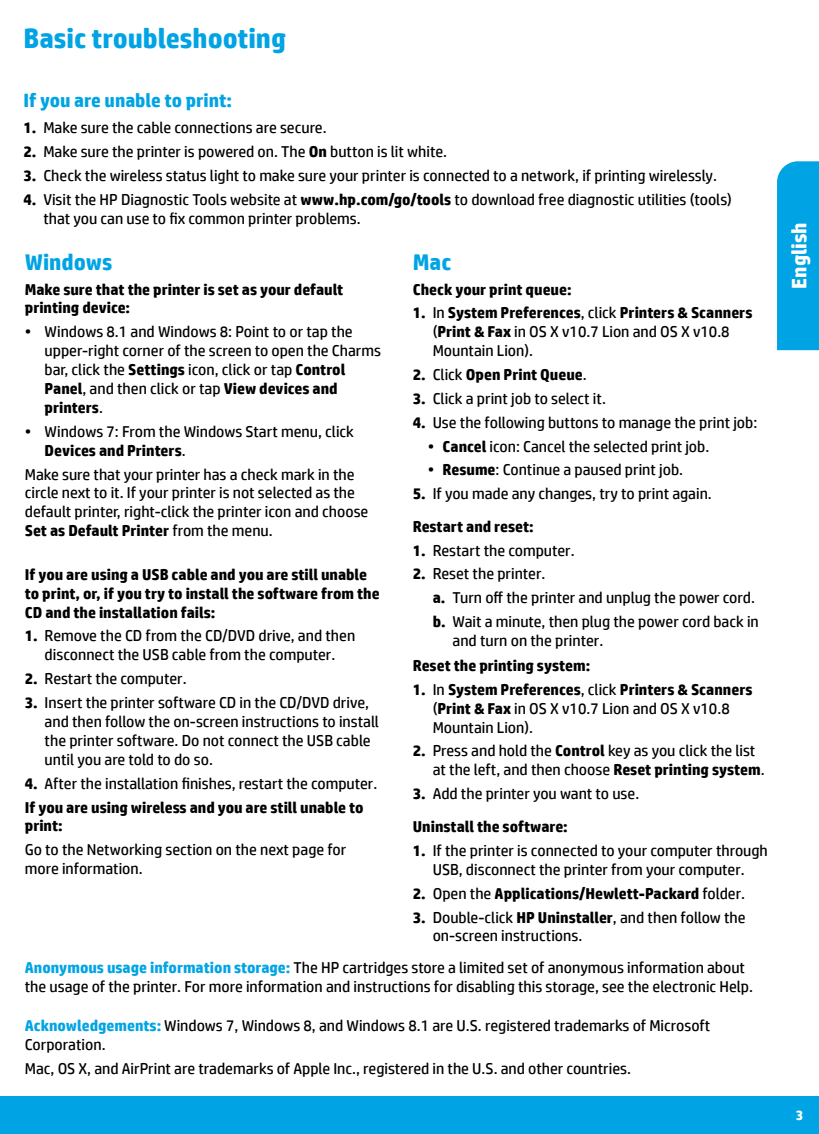
<style>
.page{position:relative;width:819px;height:1134px;background:#fff}
.page>*{position:absolute;margin:0;border:0;box-sizing:border-box;transform-origin:0 0}
.t1{font:700 28px "HP Simplified";color:#00a4e4}
.t2{font:700 22.75px "HP Simplified";color:#00a4e4}
.t3{font:700 21px "HP Simplified";color:#fff}
.t4{font:700 19.25px "HP Simplified";color:#00a4e4}
.t5{font:15.75px/18.9px "HP Simplified";color:#000}
.t6{font:700 15.75px/18.9px "HP Simplified";color:#000}
.t7{font:700 14px "HP Simplified";color:#fff}
.s1{font-weight:700}
.s2{font-weight:400}
.s3{font-weight:700;color:#00a4e4}
</style>
<div class="page">
<div style="left:777px;top:161px;width:42px;height:189px;background:#00a4e4"></div>
<div style="left:0;top:1096px;width:819px;height:38px;background:#00a4e4"></div>
<h1 class="t1" style="left:24px;top:20px;width:264px">Basic troubleshooting</h1>
<p class="t4" style="left:24px;top:88px;width:210px">If you are unable to print:</p>
<p class="t5" style="left:24px;top:118px;width:305px"><span class="s1">1.</span> Make sure the cable connections are secure.</p>
<p class="t5" style="left:24px;top:142px;width:425px"><span class="s1">2.</span> Make sure the printer is powered on. The <span class="s1">On</span> button is lit white.</p>
<p class="t5" style="left:24px;top:166px;width:695px"><span class="s1">3.</span> Check the wireless status light to make sure your printer is connected to a network, if printing wirelessly.</p>
<p class="t5" style="left:43px;top:190px;width:690px;text-indent:-20px"><span class="s1">4.</span> Visit the HP Diagnostic Tools website at <span class="s1">www.hp.com/go/tools</span> to download free diagnostic utilities (tools) that you can use to fix common printer problems.</p>
<h2 class="t2" style="left:25px;top:247px;width:89px">Windows</h2>
<h2 class="t2" style="left:413px;top:247px;width:40px">Mac</h2>
<p class="t6" style="left:25px;top:280px;width:320px">Make sure that the printer is set as your default printing device:</p>
<p class="t5" style="left:45px;top:322px;width:338px;text-indent:-20px">• Windows 8.1 and Windows 8: Point to or tap the upper-right corner of the screen to open the Charms bar, click the <span class="s1">Settings</span> icon, click or tap <span class="s1">Control Panel</span>, and then click or tap <span class="s1">View devices and printers</span>.</p>
<p class="t5" style="left:45px;top:422px;width:311px;text-indent:-20px">• Windows 7: From the Windows Start menu, click<br><span class="s1">Devices and Printers</span>.</p>
<p class="t5" style="left:25px;top:464px;width:345px">Make sure that your printer has a check mark in the circle next to it. If your printer is not selected as the default printer, right-click the printer icon and choose <span class="s1">Set as Default Printer</span> from the menu.</p>
<p class="t6" style="left:25px;top:565px;width:356px">If you are using a USB cable and you are still unable to print, or, if you try to install the software from the<br>CD and the installation fails:</p>
<p class="t5" style="left:25px;top:626px;width:332px;text-align:center"><span class="s1">1.</span> Remove the CD from the CD/DVD drive, and then disconnect the USB cable from the computer.</p>
<p class="t5" style="left:25px;top:669px;width:163px"><span class="s1">2.</span> Restart the computer.</p>
<p class="t5" style="left:45px;top:693px;width:336px;text-indent:-20px"><span class="s1">3.</span> Insert the printer software CD in the CD/DVD drive, and then follow the on-screen instructions to install the printer software. Do not connect the USB cable until you are told to do so.</p>
<p class="t5" style="left:25px;top:771px;width:354px;line-height:23.8px"><span class="s1">4.</span> After the installation finishes, restart the computer.<br><span class="s1">If you are using wireless and you are still unable to</span></p>
<p class="t6" style="left:25px;top:817px;width:39px">print:</p>
<p class="t5" style="left:25px;top:840px;width:323px">Go to the Networking section on the next page for more information.</p>
<p class="t6" style="left:413px;top:280px;width:160px">Check your print queue:</p>
<p class="t5" style="left:433px;top:303px;width:321px;text-indent:-20px"><span class="s1">1.</span> In <span class="s1">System Preferences</span>, click <span class="s1">Printers &amp; Scanners </span>(<span class="s1">Print &amp; Fax</span> in OS X v10.7 Lion and OS X v10.8<br>Mountain Lion).</p>
<p class="t6" style="left:413px;top:365px;width:175px">2. <span class="s2">Click</span> Open Print Queue<span class="s2">.</span></p>
<p class="t5" style="left:413px;top:389px;width:195px"><span class="s1">3.</span> Click a print job to select it.</p>
<p class="t5" style="left:413px;top:413px;width:346px"><span class="s1">4.</span> Use the following buttons to manage the print job:</p>
<p class="t5" style="left:428px;top:437px;width:283px">• <span class="s1">Cancel</span> icon: Cancel the selected print job.</p>
<p class="t5" style="left:428px;top:460px;width:257px">• <span class="s1">Resume</span>: Continue a paused print job.</p>
<p class="t5" style="left:413px;top:478px;width:301px;line-height:32.4px"><span class="s1">5.</span> If you made any changes, try to print again.<br><span class="s1">Restart and reset:</span></p>
<p class="t5" style="left:413px;top:540px;width:163px"><span class="s1">1.</span> Restart the computer.</p>
<p class="t5" style="left:433px;top:562px;width:328px;line-height:23.8px;text-indent:-20px"><span class="s1">2.</span> Reset the printer.<br><span class="s1">a.</span> Turn off the printer and unplug the power cord. <span class="s1">b.</span> Wait a minute, then plug the power cord back in</p>
<p class="t5" style="left:453px;top:631px;width:152px">and turn on the printer.</p>
<p class="t6" style="left:413px;top:656px;width:179px">Reset the printing system:</p>
<p class="t5" style="left:433px;top:680px;width:321px;text-indent:-20px"><span class="s1">1.</span> In <span class="s1">System Preferences</span>, click <span class="s1">Printers &amp; Scanners </span>(<span class="s1">Print &amp; Fax</span> in OS X v10.7 Lion and OS X v10.8<br>Mountain Lion).</p>
<p class="t5" style="left:433px;top:741px;width:333px;text-indent:-20px"><span class="s1">2.</span> Press and hold the <span class="s1">Control</span> key as you click the list at the left, and then choose <span class="s1">Reset printing system</span>.</p>
<p class="t5" style="left:413px;top:784px;width:228px"><span class="s1">3.</span> Add the printer you want to use.</p>
<p class="t6" style="left:413px;top:817px;width:157px">Uninstall the software:</p>
<p class="t5" style="left:413px;top:841px;width:357px;text-align:center"><span class="s1">1.</span> If the printer is connected to your computer through<br>USB, disconnect the printer from your computer.</p>
<p class="t6" style="left:413px;top:884px;width:334px">2. <span class="s2">Open the</span> Applications/Hewlett-Packard <span class="s2">folder.</span></p>
<p class="t5" style="left:433px;top:907px;width:314px;text-indent:-20px"><span class="s1">3.</span> Double-click <span class="s1">HP Uninstaller</span>, and then follow the on-screen instructions.</p>
<p class="t5" style="left:25px;top:958px;width:730px"><span class="s3">Anonymous usage information storage:</span> The HP cartridges store a limited set of anonymous information about the usage of the printer. For more information and instructions for disabling this storage, see the electronic Help.</p>
<p class="t5" style="left:25px;top:1016px;width:687px"><span class="s3">Acknowledgements:</span> Windows 7, Windows 8, and Windows 8.1 are U.S. registered trademarks of Microsoft<br>Corporation.</p>
<p class="t5" style="left:25px;top:1059px;width:608px">Mac, OS X, and AirPrint are trademarks of Apple Inc., registered in the U.S. and other countries.</p>
<h3 class="t3" style="left:786px;top:289px;width:68px;rotate:-90deg">English</h3>
<p class="t7" style="left:796px;top:1106px;width:9px">3</p>
</div>
